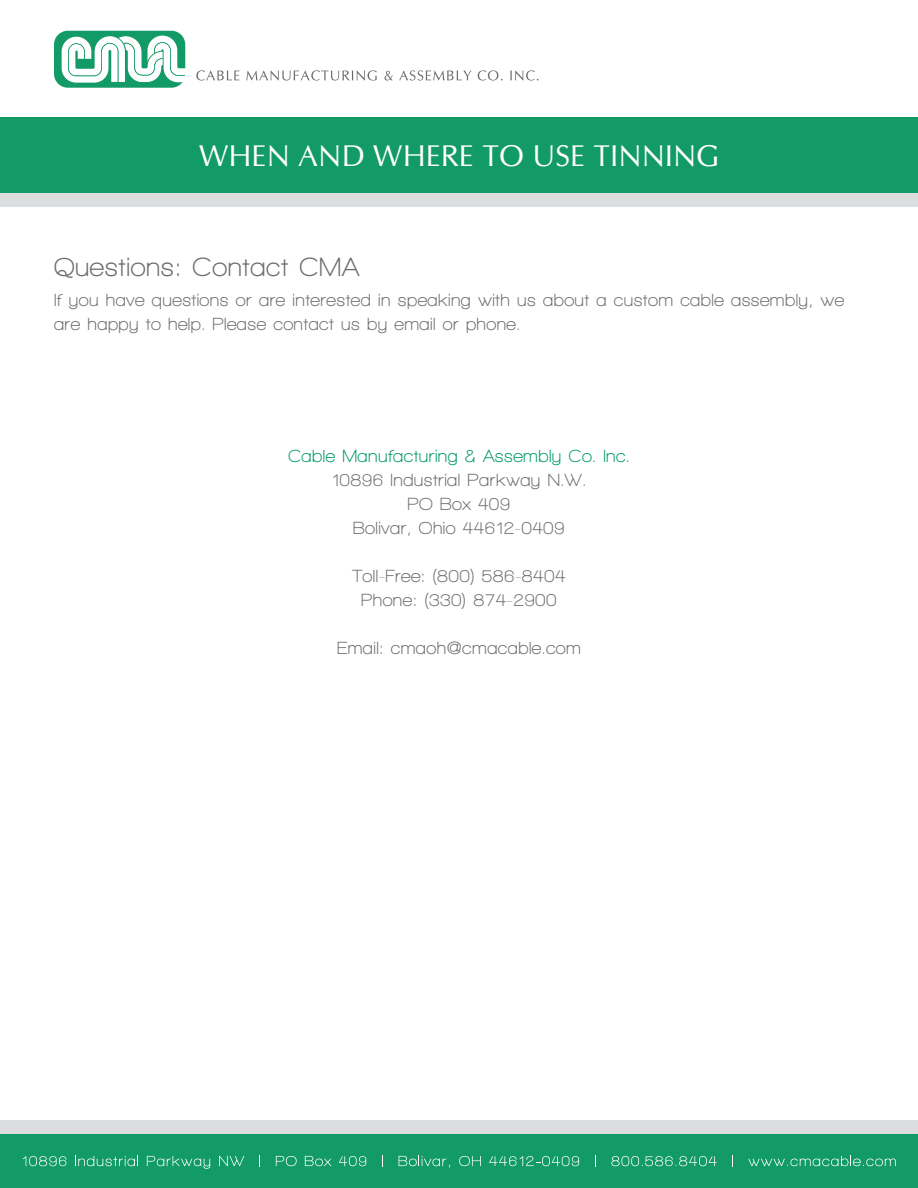
<style>
.page{position:relative;width:918px;height:1188px;background:#fff}
.page>*{position:absolute;margin:0;border:0;box-sizing:border-box;transform-origin:0 0}
.t1{font:30px "CG Omega";color:#fff}
.t2{font:700 27px "Walkway";letter-spacing:.025em;color:#6c6d70}
.t3{font:700 18px/24px "Walkway";letter-spacing:.025em;color:#6c6d70}
.t4{font:700 18px "Walkway";letter-spacing:.025em;color:#009a67}
</style>
<div class="page">
<div style="left:0;top:1134px;width:918px;height:54px;background:#139b67"></div>
<svg style="left:22px;top:1156px;width:44px;height:10px"></svg>
<svg style="left:75px;top:1156px;width:63px;height:10px"></svg>
<svg style="left:147px;top:1156px;width:63px;height:13px"></svg>
<svg style="left:219px;top:1156px;width:25px;height:10px"></svg>
<svg style="left:259px;top:1155px;width:1px;height:12px"></svg>
<svg style="left:276px;top:1156px;width:21px;height:10px"></svg>
<svg style="left:305px;top:1156px;width:27px;height:10px"></svg>
<svg style="left:339px;top:1156px;width:27px;height:10px"></svg>
<svg style="left:382px;top:1155px;width:1px;height:12px"></svg>
<svg style="left:399px;top:1156px;width:51px;height:11px"></svg>
<svg style="left:459px;top:1156px;width:22px;height:10px"></svg>
<svg style="left:489px;top:1156px;width:90px;height:10px"></svg>
<svg style="left:595px;top:1155px;width:1px;height:12px"></svg>
<svg style="left:611px;top:1156px;width:106px;height:10px"></svg>
<svg style="left:732px;top:1155px;width:1px;height:12px"></svg>
<svg style="left:748px;top:1156px;width:148px;height:10px"></svg>
<div style="left:0;top:117px;width:918px;height:90px;background:#139b67"></div>
<div style="left:0;top:194px;width:918px;height:13px;background:#dcdddf"></div>
<div style="left:0;top:1121px;width:918px;height:13px;background:#dcdddf"></div>
<div style="left:54px;top:31px;width:131px;height:57px;background:#139b67;border-radius:14px"></div>
<svg style="left:62px;top:36px;width:124px;height:47px"></svg>
<svg style="left:196px;top:70px;width:43px;height:11px"></svg>
<svg style="left:246px;top:70px;width:131px;height:11px"></svg>
<svg style="left:384px;top:71px;width:9px;height:10px"></svg>
<svg style="left:399px;top:70px;width:72px;height:11px"></svg>
<svg style="left:478px;top:70px;width:25px;height:11px"></svg>
<svg style="left:510px;top:70px;width:28px;height:11px"></svg>
<h1 class="t1" style="left:199px;top:138px;width:522px">WHEN AND WHERE TO USE TINNING</h1>
<p class="t2" style="left:54px;top:252px;width:307px">Questions: Contact CMA</p>
<p class="t3" style="left:54px;top:287px;width:792px">If you have questions or are interested in speaking with us about a custom cable assembly, we are happy to help. Please contact us by email or phone.</p>
<p class="t4" style="left:288px;top:446px;width:343px">Cable Manufacturing &amp; Assembly Co. Inc.</p>
<p class="t3" style="left:332px;top:467px;width:256px">10896 Industrial Parkway N.W.</p>
<p class="t3" style="left:408px;top:491px;width:104px">PO Box 409</p>
<p class="t3" style="left:353px;top:515px;width:213px">Bolivar, Ohio 44612-0409</p>
<p class="t3" style="left:352px;top:563px;width:215px">Toll-Free: (800) 586-8404</p>
<p class="t3" style="left:361px;top:587px;width:197px">Phone: (330) 874-2900</p>
<p class="t3" style="left:337px;top:635px;width:245px">Email: cmaoh@cmacable.com</p>
</div>
